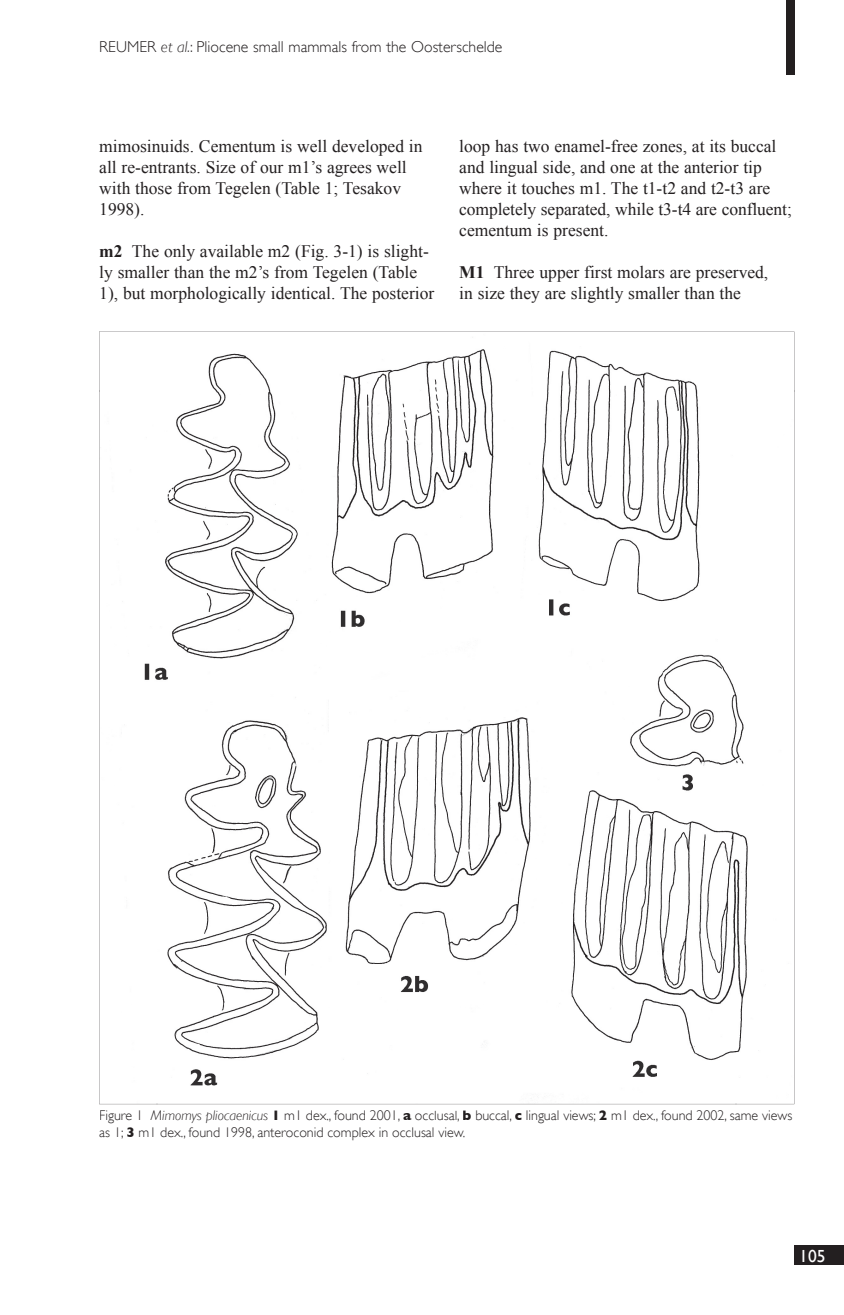
<style>
.page{position:relative;width:844px;height:1315px;background:#fff}
.page>*{position:absolute;margin:0;border:0;box-sizing:border-box;transform-origin:0 0}
.t1{font:17.5px/21px "Times New Roman";color:#231f20}
.t2{font:17.5px "Gill Sans";color:#fff}
.t3{font:300 15.75px "Gill Sans";color:#231f20}
.t4{font:300 14px/16.8px "Gill Sans";color:#231f20}
.s1{font-style:italic}
.s2{font-weight:700}
</style>
<div class="page">
<div style="left:785px;top:0;width:9px;height:74px;background:#231f20"></div>
<div style="left:794px;top:1245px;width:49px;height:20px;background:#231f20"></div>
<svg style="left:99px;top:331px;width:695px;height:713px"></svg>
<img style="left:99px;top:332px;width:695px;height:59px">
<img style="left:99px;top:391px;width:58px;height:713px">
<img style="left:735px;top:391px;width:59px;height:713px">
<img style="left:157px;top:1044px;width:579px;height:60px">
<p class="t3" style="left:99px;top:37px;width:404px">REUMER <span class="s1">et al.</span>: Pliocene small mammals from the Oosterschelde</p>
<p class="t1" style="left:99px;top:136px;width:324px">mimosinuids. Cementum is well developed in all re-entrants. Size of our m1’s agrees well with those from Tegelen (Table 1; Tesakov 1998).</p>
<p class="t1" style="left:99px;top:241px;width:336px"><span class="s2">m2</span> The only available m2 (Fig. 3-1) is slight&shy;ly smaller than the m2’s from Tegelen (Table<br>1), but morphologically identical. The posterior</p>
<p class="t1" style="left:459px;top:136px;width:334px">loop has two enamel-free zones, at its buccal and lingual side, and one at the anterior tip where it touches m1. The t1-t2 and t2-t3 are completely separated, while t3-t4 are confluent; cementum is present.</p>
<p class="t1" style="left:459px;top:262px;width:310px"><span class="s2">M1</span> Three upper first molars are preserved, in size they are slightly smaller than the</p>
<p class="t4" style="left:99px;top:1107px;width:694px">Figure 1 <span class="s1">Mimomys pliocaenicus</span> <span class="s2">1</span> m1 dex., found 2001, <span class="s2">a</span> occlusal, <span class="s2">b</span> buccal, <span class="s2">c</span> lingual views; <span class="s2">2</span> m1 dex., found 2002, same views as 1; <span class="s2">3</span> m1 dex., found 1998, anteroconid complex in occlusal view.</p>
<p class="t2" style="left:799px;top:1245px;width:28px">105</p>
</div>
